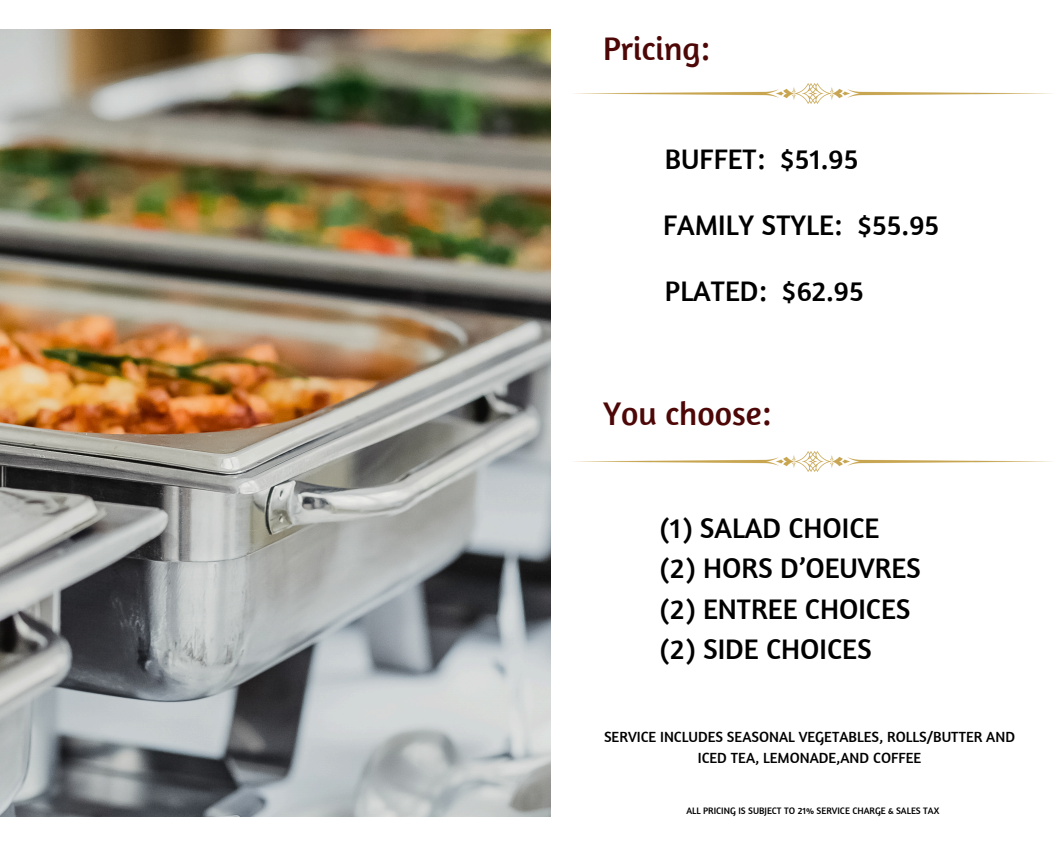
<style>
.page{position:relative;width:1064px;height:851px;background:#fff}
.page>*{position:absolute;margin:0;border:0;box-sizing:border-box;transform-origin:0 0}
.t1{font:33.45px "Amaranth";color:#4e0707}
.t2{font:28.95px/40.5px "Amaranth";color:#000}
.t3{font:15px/20.7px "Amaranth";color:#000;text-align:center}
.t4{font:9.6px "Amaranth";color:#000}
</style>
<div class="page">
<img style="left:0;top:30px;width:550px;height:786px">
<img style="left:574px;top:83px;width:478px;height:20px">
<img style="left:574px;top:451px;width:478px;height:21px">
<h1 class="t1" style="left:603px;top:27px;width:108px">Pricing:</h1>
<h2 class="t2" style="left:664px;top:138px;width:195px">BUFFET: $51.95</h2>
<h2 class="t2" style="left:663px;top:203px;width:277px">FAMILY STYLE: $55.95</h2>
<h2 class="t2" style="left:664px;top:270px;width:200px">PLATED: $62.95</h2>
<p class="t1" style="left:603px;top:392px;width:170px">You choose:</p>
<p class="t2" style="left:659px;top:507px;width:263px">(1) SALAD CHOICE (2) HORS D’OEUVRES (2) ENTREE CHOICES (2) SIDE CHOICES</p>
<h2 class="t3" style="left:604px;top:726px;width:412px">SERVICE INCLUDES SEASONAL VEGETABLES, ROLLS/BUTTER AND<br>ICED TEA, LEMONADE,AND COFFEE</h2>
<h3 class="t4" style="left:686px;top:804px;width:254px">ALL PRICING IS SUBJECT TO 21% SERVICE CHARGE &amp; SALES TAX</h3>
</div>
